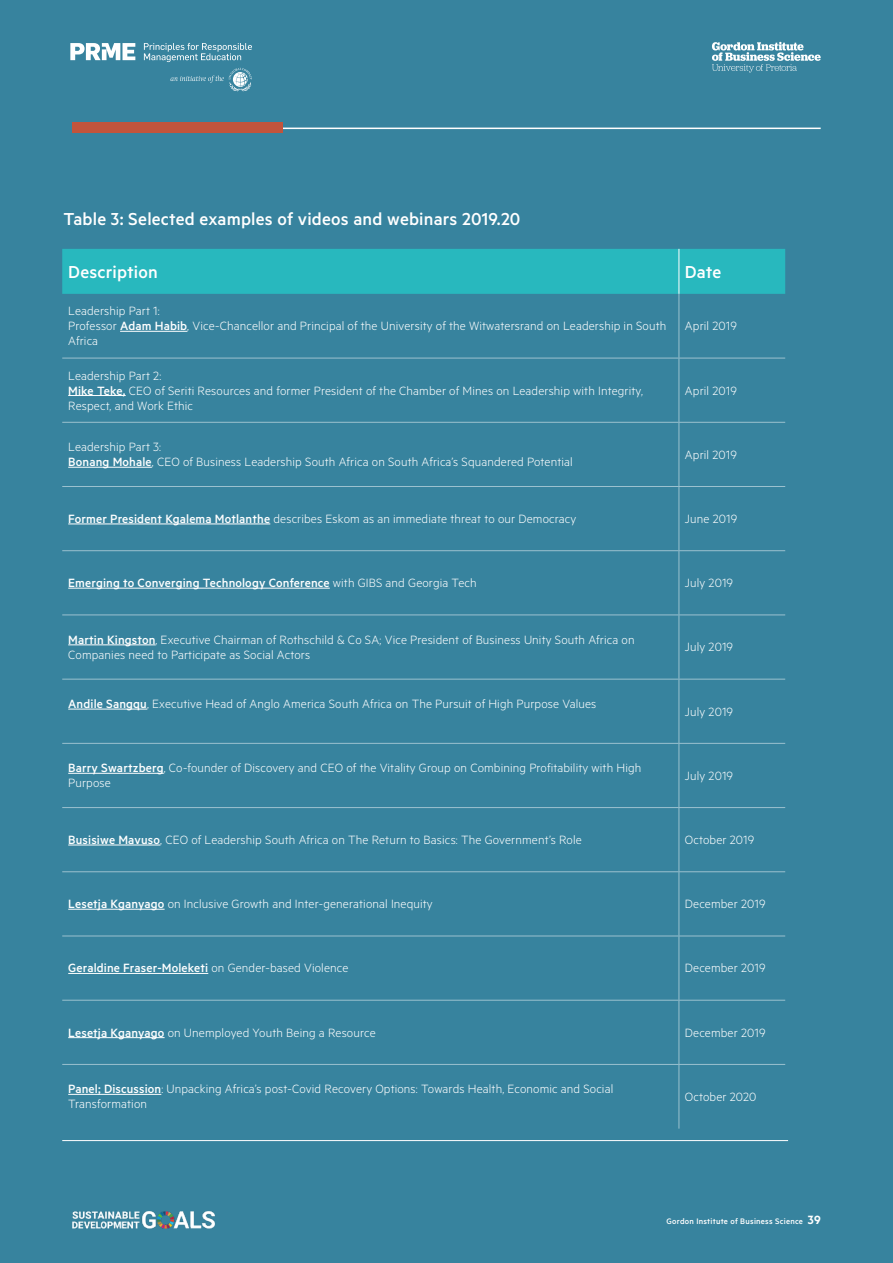
<style>
.page{position:relative;width:893px;height:1263px;background:#37839e}
.page>*{position:absolute;margin:0;border:0;box-sizing:border-box;transform-origin:0 0}
.t1{font:500 19.5px "Metric";letter-spacing:.01em;color:#fff}
.t2{font:300 13.5px/15px "Metric";letter-spacing:.01em;color:#fff}
.t3{font:500 13.5px "Metric";letter-spacing:.01em;color:#fff}
.t4{font:500 9px "Metric";letter-spacing:.025em;color:#fff}
.s1{font-weight:500}
.s2{font-weight:300}
.s3{font-weight:600;font-size:13.5px}
</style>
<div class="page">
<svg style="left:712px;top:42px;width:109px;height:30px"></svg>
<img style="left:72px;top:1211px;width:143px;height:18px">
<svg style="left:70px;top:43px;width:65px;height:17px"></svg>
<svg style="left:144px;top:43px;width:108px;height:19px"></svg>
<svg style="left:171px;top:68px;width:81px;height:23px"></svg>
<div style="left:62px;top:249px;width:723px;height:45px;background:#28b8be"></div>
<hr style="left:679px;top:249px;width:1px;height:45px;background:#fff">
<hr style="left:679px;top:294px;width:1px;height:64px;background:#9bc1cf">
<hr style="left:62px;top:358px;width:617px;height:1px;background:#9bc1cf">
<hr style="left:62px;top:422px;width:617px;height:1px;background:#9bc1cf">
<hr style="left:62px;top:486px;width:617px;height:1px;background:#9bc1cf">
<hr style="left:62px;top:550px;width:617px;height:1px;background:#9bc1cf">
<hr style="left:62px;top:614px;width:617px;height:1px;background:#9bc1cf">
<hr style="left:62px;top:679px;width:617px;height:1px;background:#9bc1cf">
<hr style="left:62px;top:743px;width:617px;height:1px;background:#9bc1cf">
<hr style="left:62px;top:807px;width:617px;height:1px;background:#9bc1cf">
<hr style="left:62px;top:871px;width:617px;height:1px;background:#9bc1cf">
<hr style="left:62px;top:935px;width:617px;height:1px;background:#9bc1cf">
<hr style="left:62px;top:1000px;width:617px;height:1px;background:#9bc1cf">
<hr style="left:679px;top:358px;width:1px;height:64px;background:#9bc1cf">
<hr style="left:679px;top:423px;width:1px;height:63px;background:#9bc1cf">
<hr style="left:679px;top:487px;width:1px;height:63px;background:#9bc1cf">
<hr style="left:679px;top:551px;width:1px;height:63px;background:#9bc1cf">
<hr style="left:679px;top:615px;width:1px;height:64px;background:#9bc1cf">
<hr style="left:679px;top:679px;width:1px;height:64px;background:#9bc1cf">
<hr style="left:679px;top:744px;width:1px;height:63px;background:#9bc1cf">
<hr style="left:679px;top:808px;width:1px;height:63px;background:#9bc1cf">
<hr style="left:679px;top:872px;width:1px;height:63px;background:#9bc1cf">
<hr style="left:679px;top:936px;width:1px;height:64px;background:#9bc1cf">
<hr style="left:679px;top:1000px;width:1px;height:64px;background:#9bc1cf">
<hr style="left:679px;top:358px;width:106px;height:1px;background:#9bc1cf">
<hr style="left:679px;top:422px;width:106px;height:1px;background:#9bc1cf">
<hr style="left:679px;top:486px;width:106px;height:1px;background:#9bc1cf">
<hr style="left:679px;top:550px;width:106px;height:1px;background:#9bc1cf">
<hr style="left:679px;top:614px;width:106px;height:1px;background:#9bc1cf">
<hr style="left:679px;top:679px;width:106px;height:1px;background:#9bc1cf">
<hr style="left:679px;top:743px;width:106px;height:1px;background:#9bc1cf">
<hr style="left:679px;top:807px;width:106px;height:1px;background:#9bc1cf">
<hr style="left:679px;top:871px;width:106px;height:1px;background:#9bc1cf">
<hr style="left:679px;top:935px;width:106px;height:1px;background:#9bc1cf">
<hr style="left:679px;top:1000px;width:106px;height:1px;background:#9bc1cf">
<hr style="left:62px;top:1064px;width:617px;height:1px;background:#9bc1cf">
<hr style="left:679px;top:1065px;width:1px;height:63px;background:#9bc1cf">
<hr style="left:679px;top:1064px;width:106px;height:1px;background:#9bc1cf">
<hr style="left:120px;top:331px;width:67px;height:1px;background:#fff">
<hr style="left:68px;top:395px;width:58px;height:1px;background:#fff">
<hr style="left:68px;top:467px;width:84px;height:1px;background:#fff">
<hr style="left:68px;top:524px;width:202px;height:1px;background:#fff">
<hr style="left:68px;top:588px;width:262px;height:1px;background:#fff">
<hr style="left:68px;top:645px;width:87px;height:1px;background:#fff">
<hr style="left:68px;top:709px;width:79px;height:1px;background:#fff">
<hr style="left:68px;top:773px;width:96px;height:1px;background:#fff">
<hr style="left:68px;top:845px;width:92px;height:1px;background:#fff">
<hr style="left:68px;top:909px;width:97px;height:1px;background:#fff">
<hr style="left:68px;top:973px;width:140px;height:1px;background:#fff">
<hr style="left:68px;top:1037px;width:97px;height:1px;background:#fff">
<hr style="left:68px;top:1094px;width:93px;height:1px;background:#fff">
<hr style="left:62px;top:1140px;width:726px;height:1px;background:#fff">
<hr style="left:72px;top:128px;width:749px;height:1px;background:#fff">
<div style="left:72px;top:122px;width:210px;height:11px;background:#c2543c"></div>
<h1 class="t1" style="left:63px;top:208px;width:458px">Table 3: Selected examples of videos and webinars 2019.20</h1>
<h1 class="t1" style="left:68px;top:260px;width:91px">Description</h1>
<h1 class="t1" style="left:685px;top:260px;width:38px">Date</h1>
<p class="t2" style="left:68px;top:303px;width:600px">Leadership Part 1:<br>Professor <span class="s1">Adam Habib</span>, Vice-Chancellor and Principal of the University of the Witwatersrand on Leadership in South<br>Africa</p>
<p class="t2" style="left:685px;top:318px;width:53px">April 2019</p>
<p class="t2" style="left:68px;top:367px;width:576px">Leadership Part 2:<br><span class="s1">Mike Teke,</span> CEO of Seriti Resources and former President of the Chamber of Mines on Leadership with Integrity,<br>Respect, and Work Ethic</p>
<p class="t2" style="left:685px;top:382px;width:53px">April 2019</p>
<p class="t2" style="left:68px;top:439px;width:506px">Leadership Part 3:<br><span class="s1">Bonang Mohale</span>, CEO of Business Leadership South Africa on South Africa’s Squandered Potential</p>
<p class="t2" style="left:685px;top:446px;width:53px">April 2019</p>
<p class="t2" style="left:68px;top:511px;width:510px"><span class="s1">Former President Kgalema Motlanthe</span> describes Eskom as an immediate threat to our Democracy</p>
<p class="t2" style="left:685px;top:511px;width:54px">June 2019</p>
<p class="t3" style="left:68px;top:575px;width:410px">Emerging to Converging Technology Conference <span class="s2">with GIBS and Georgia Tech</span></p>
<p class="t2" style="left:685px;top:575px;width:50px">July 2019</p>
<p class="t2" style="left:68px;top:632px;width:568px"><span class="s1">Martin Kingston</span>, Executive Chairman of Rothschild &amp; Co SA; Vice President of Business Unity South Africa on<br>Companies need to Participate as Social Actors</p>
<p class="t2" style="left:685px;top:639px;width:50px">July 2019</p>
<p class="t2" style="left:68px;top:696px;width:530px"><span class="s1">Andile Sangqu</span>, Executive Head of Anglo America South Africa on The Pursuit of High Purpose Values</p>
<p class="t2" style="left:685px;top:703px;width:50px">July 2019</p>
<p class="t2" style="left:68px;top:760px;width:575px"><span class="s1">Barry Swartzberg</span>, Co-founder of Discovery and CEO of the Vitality Group on Combining Profitability with High<br>Purpose</p>
<p class="t2" style="left:685px;top:767px;width:50px">July 2019</p>
<p class="t2" style="left:68px;top:832px;width:515px"><span class="s1">Busisiwe Mavuso</span>, CEO of Leadership South Africa on The Return to Basics: The Government’s Role</p>
<p class="t2" style="left:685px;top:832px;width:71px">October 2019</p>
<p class="t2" style="left:68px;top:896px;width:366px"><span class="s1">Lesetja Kganyago</span> on Inclusive Growth and Inter-generational Inequity</p>
<p class="t2" style="left:685px;top:896px;width:82px">December 2019</p>
<p class="t3" style="left:68px;top:960px;width:282px">Geraldine Fraser-Moleketi <span class="s2">on Gender-based Violence</span></p>
<p class="t2" style="left:685px;top:960px;width:82px">December 2019</p>
<p class="t2" style="left:68px;top:1024px;width:309px"><span class="s1">Lesetja Kganyago</span> on Unemployed Youth Being a Resource</p>
<p class="t2" style="left:685px;top:1024px;width:82px">December 2019</p>
<p class="t2" style="left:68px;top:1081px;width:547px"><span class="s1">Panel; Discussion</span>: Unpacking Africa’s post-Covid Recovery Options: Towards Health, Economic and Social<br>Transformation</p>
<p class="t2" style="left:685px;top:1088px;width:73px">October 2020</p>
<p class="t4" style="left:667px;top:1215px;width:156px">Gordon Institute of Business Science <span class="s3">39</span></p>
</div>
